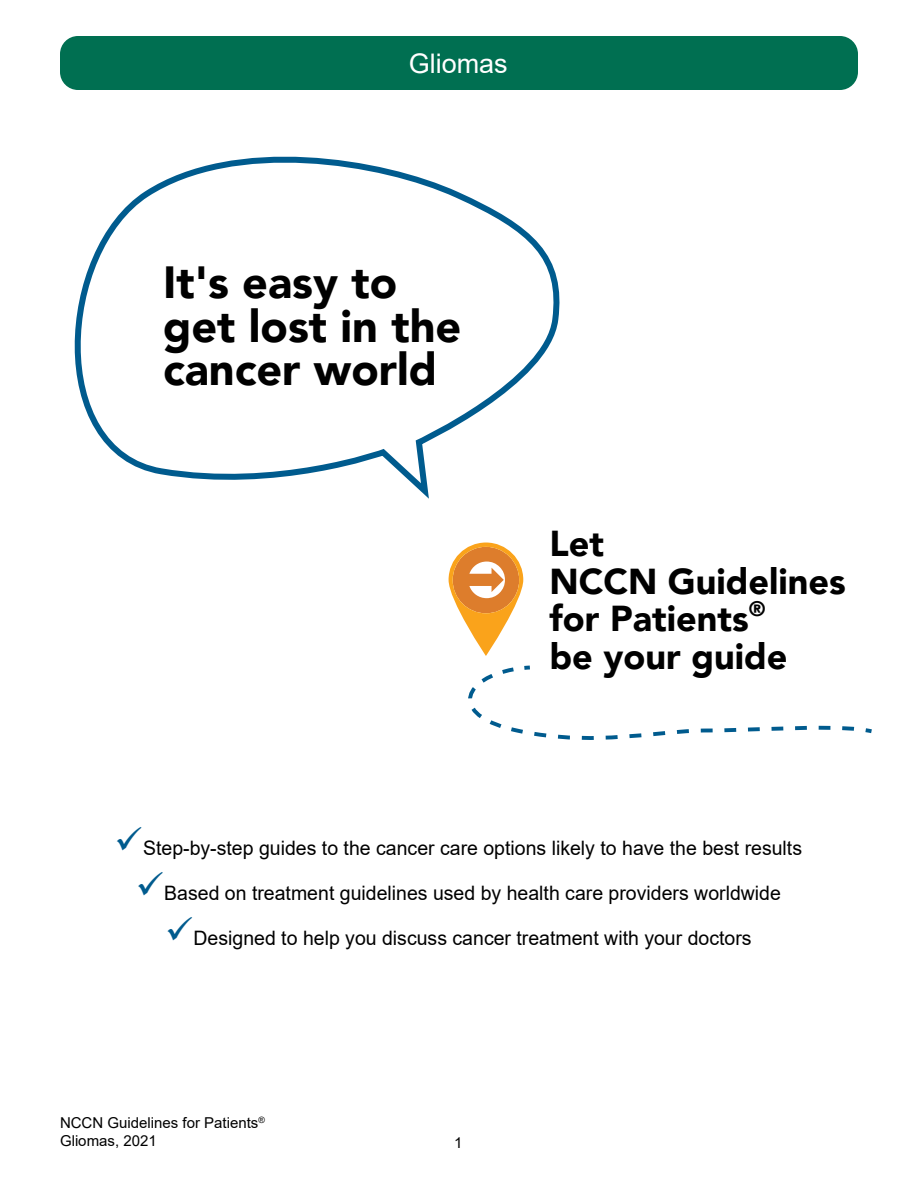
<style>
.page{position:relative;width:918px;height:1188px;background:#fff}
.page>*{position:absolute;margin:0;border:0;box-sizing:border-box;transform-origin:0 0}
.t1{font:900 45px/43.5px "Avenir LT Pro";color:#000}
.t2{font:900 36px/37.5px "Avenir LT Pro";color:#000}
.t3{font:27px "Arial";color:#fff}
.t4{font:19.95px "Arial";color:#000}
.t5{font:15px/18px "Arial";color:#000}
</style>
<div class="page">
<div style="left:60px;top:36px;width:798px;height:54px;background:#006f51;border-radius:18px"></div>
<svg style="left:74px;top:156px;width:486px;height:343px"></svg>
<svg style="left:468px;top:665px;width:404px;height:75px"></svg>
<svg style="left:449px;top:543px;width:74px;height:113px"></svg>
<h3 class="t3" style="left:409px;top:45px;width:101px">Gliomas</h3>
<h1 class="t1" style="left:163px;top:261px;width:300px">It's easy to get lost in the cancer world</h1>
<h2 class="t2" style="left:550px;top:525px;width:298px">Let<br>NCCN Guidelines for Patients<sup>®<br></sup>be your guide</h2>
<p class="t4" style="left:143px;top:834px;width:660px">Step-by-step guides to the cancer care options likely to have the best results</p>
<p class="t4" style="left:164px;top:879px;width:618px">Based on treatment guidelines used by health care providers worldwide</p>
<p class="t4" style="left:194px;top:924px;width:560px">Designed to help you discuss cancer treatment with your doctors</p>
<p class="t5" style="left:60px;top:1114px;width:206px">NCCN Guidelines for Patients<sup>®<br></sup>Gliomas, 2021</p>
<p class="t5" style="left:454px;top:1133px;width:10px">1</p>
</div>
